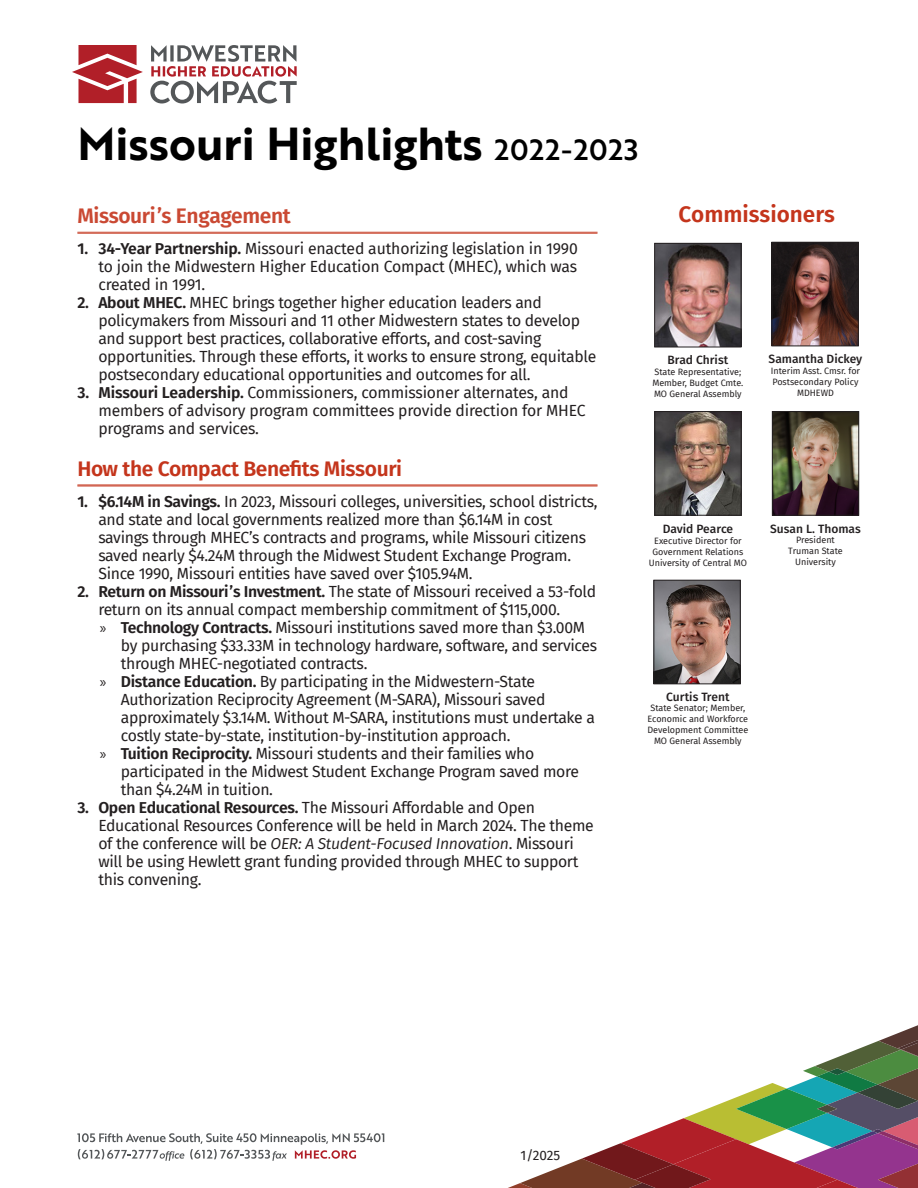
<style>
.page{position:relative;width:918px;height:1188px;background:#fff}
.page>*{position:absolute;margin:0;border:0;box-sizing:border-box;transform-origin:0 0}
.Cover_heading{font:45px "Brother 1816 Bold";color:#000}
.Cover_heading-2{font:600 22.5px "Fira Sans";color:#c4351c}
.Heading_1{font:600 21px "Fira Sans";letter-spacing:-.02em;color:#c4351c}
.Heading_1-2{font:600 21px "Fira Sans";letter-spacing:-.02em;color:#ca4933}
.t1{font:15.75px/18px "Fira Sans";letter-spacing:-.02em;color:#231f20}
.Numbered_List{font:13.5px "Fira Sans";color:#231f20}
.Interior_Heading{font:500 12px "Fira Sans";color:#231f20}
.Interior_Heading-2{font:9px/10.8px "Fira Sans";color:#231f20}
.s1{font-family:"Brother 1816 Medium";font-size:28.5px}
.s2{font-weight:600}
.s3{font-family:"Myriad Pro"}
.s4{font-style:italic}
</style>
<div class="page">
<hr style="left:77px;top:232px;width:521px;height:1px;background:#ca4933">
<hr style="left:77px;top:233px;width:521px;height:1px;background:#ca4933">
<svg style="left:77px;top:1133px;width:307px;height:28px"></svg>
<svg style="left:72px;top:45px;width:225px;height:58px"></svg>
<hr style="left:77px;top:485px;width:521px;height:1px;background:#c4351c">
<hr style="left:77px;top:486px;width:521px;height:1px;background:#c4351c">
<svg style="left:508px;top:1025px;width:410px;height:163px"></svg>
<img style="left:657px;top:413px;width:82px;height:100px">
<div style="left:655px;top:411px;width:86px;height:104px;border:1px solid #231f20"></div>
<img style="left:657px;top:245px;width:82px;height:100px">
<div style="left:655px;top:243px;width:86px;height:104px;border:1px solid #231f20"></div>
<img style="left:774px;top:244px;width:83px;height:100px">
<div style="left:772px;top:242px;width:87px;height:104px;border:1px solid #231f20"></div>
<img style="left:656px;top:582px;width:82px;height:100px">
<div style="left:654px;top:580px;width:86px;height:104px;border:1px solid #231f20"></div>
<img style="left:774px;top:413px;width:83px;height:100px">
<div style="left:772px;top:411px;width:87px;height:104px;border:1px solid #231f20"></div>
<p class="Cover_heading" style="left:77px;top:110px;width:563px">Missouri Highlights <span class="s1">2022-2023</span></p>
<p class="Heading_1-2" style="left:77px;top:198px;width:215px">Missouri’s Engagement</p>
<p class="t1" style="left:98px;top:239px;width:481px;text-align:justify;text-indent:-21px"><span class="s2">1. 34-Year Partnership.</span> Missouri enacted authorizing legislation in 1990 to join the Midwestern Higher Education Compact (MHEC), which was created in 1991.</p>
<p class="t1" style="left:98px;top:293px;width:499px;text-indent:-21px"><span class="s2">2. About MHEC.</span> MHEC brings together higher education leaders and policymakers from Missouri and 11 other Midwestern states to develop and support best practices, collaborative efforts, and cost-saving opportunities. Through these efforts, it works to ensure strong, equitable postsecondary educational opportunities and outcomes for all.</p>
<p class="t1" style="left:98px;top:383px;width:489px;text-indent:-21px"><span class="s2">3. Missouri Leadership.</span> Commissioners, commissioner alternates, and members of advisory program committees provide direction for MHEC programs and services.</p>
<p class="Heading_1" style="left:77px;top:451px;width:326px">How the Compact Benefits Missouri</p>
<p class="t1" style="left:98px;top:492px;width:501px;text-indent:-21px"><span class="s2">1. $6.14M in Savings.</span> In 2023, Missouri colleges, universities, school districts, and state and local governments realized more than $6.14M in cost savings through MHEC’s contracts and programs, while Missouri citizens saved nearly $4.24M through the Midwest Student Exchange Program.<br>Since 1990, Missouri entities have saved over $105.94M.</p>
<p class="t1" style="left:98px;top:582px;width:499px;text-indent:-21px"><span class="s2">2. Return on Missouri’s Investment.</span> The state of Missouri received a 53-fold return on its annual compact membership commitment of $115,000.</p>
<p class="t1" style="left:121px;top:618px;width:478px;text-indent:-21px"><span class="s3">»</span> <span class="s2">Technology Contracts.</span> Missouri institutions saved more than $3.00M by purchasing $33.33M in technology hardware, software, and services through MHEC-negotiated contracts.</p>
<p class="t1" style="left:121px;top:672px;width:476px;text-indent:-21px"><span class="s3">»</span> <span class="s2">Distance Education.</span> By participating in the Midwestern-State Authorization Reciprocity Agreement (M-SARA), Missouri saved approximately $3.14M. Without M-SARA, institutions must undertake a costly state-by-state, institution-by-institution approach.</p>
<p class="t1" style="left:121px;top:744px;width:460px;text-indent:-21px"><span class="s3">»</span> <span class="s2">Tuition Reciprocity.</span> Missouri students and their families who participated in the Midwest Student Exchange Program saved more than $4.24M in tuition.</p>
<p class="t1" style="left:98px;top:798px;width:497px;text-indent:-21px"><span class="s2">3. Open Educational Resources.</span> The Missouri Affordable and Open Educational Resources Conference will be held in March 2024. The theme of the conference will be <span class="s4">OER: A Student-Focused Innovation</span>. Missouri will be using Hewlett grant funding provided through MHEC to support this convening.</p>
<p class="Cover_heading-2" style="left:679px;top:196px;width:158px">Commissioners</p>
<p class="Interior_Heading" style="left:668px;top:350px;width:62px">Brad Christ</p>
<p class="Interior_Heading-2" style="left:652px;top:366px;width:93px">State Representative;<br>Member, Budget Cmte.</p>
<p class="Interior_Heading-2" style="left:654px;top:388px;width:89px">MO General Assembly</p>
<p class="Interior_Heading" style="left:769px;top:350px;width:95px">Samantha Dickey</p>
<p class="Interior_Heading-2" style="left:771px;top:365px;width:91px">Interim Asst. Cmsr. for<br>Postsecondary Policy</p>
<p class="Interior_Heading-2" style="left:797px;top:387px;width:38px">MDHEWD</p>
<p class="Interior_Heading" style="left:663px;top:519px;width:72px">David Pearce</p>
<p class="Interior_Heading-2" style="left:653px;top:535px;width:92px">Executive Director for<br>Government Relations</p>
<p class="Interior_Heading-2" style="left:649px;top:557px;width:100px">University of Central MO</p>
<p class="Interior_Heading" style="left:770px;top:519px;width:92px">Susan L. Thomas</p>
<p class="Interior_Heading-2" style="left:796px;top:535px;width:40px">President</p>
<p class="Interior_Heading-2" style="left:788px;top:545px;width:56px;text-align:center">Truman State<br>University</p>
<p class="Interior_Heading" style="left:666px;top:687px;width:65px">Curtis Trent</p>
<p class="Interior_Heading-2" style="left:647px;top:703px;width:102px;text-align:center">State Senator; Member,<br>Economic and Workforce<br>Development Committee<br>MO General Assembly</p>
<p class="Numbered_List" style="left:520px;top:1145px;width:41px">1/2025</p>
</div>
